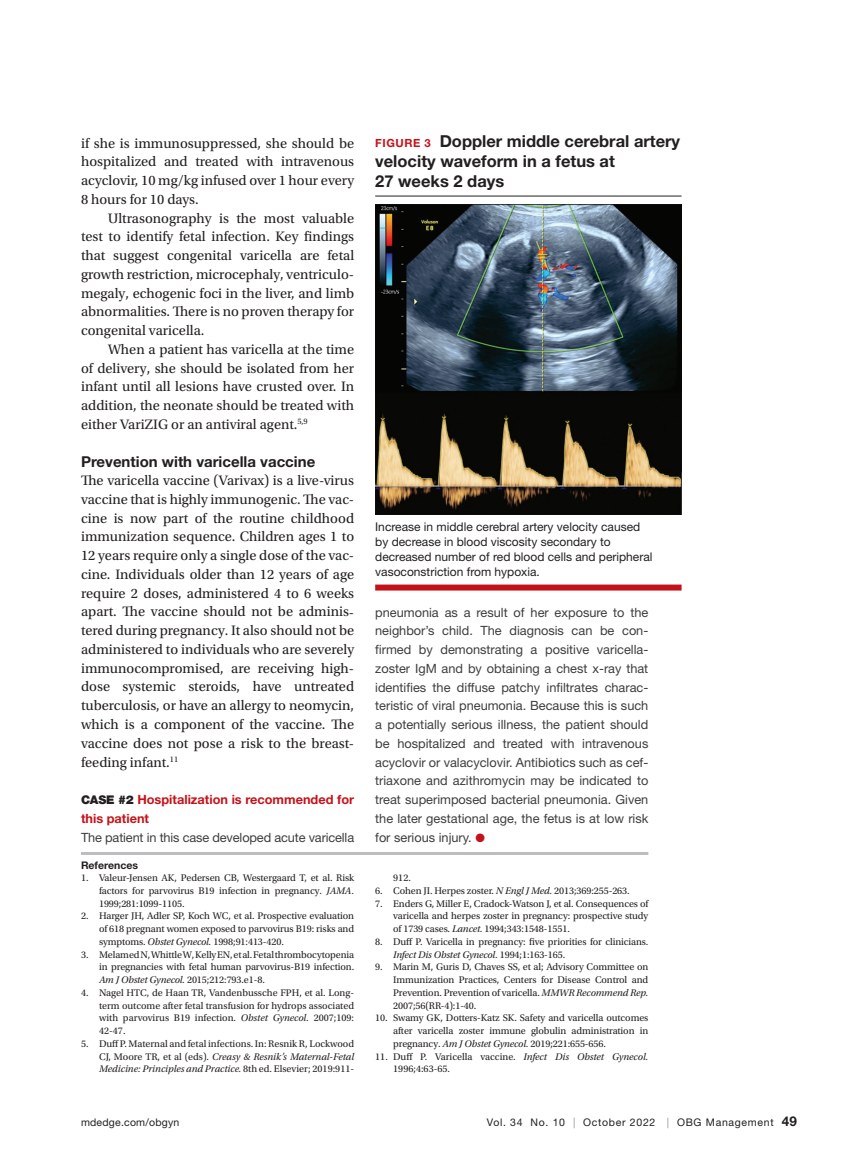
<style>
.page{position:relative;width:851px;height:1161px;background:#fff}
.page>*{position:absolute;margin:0;border:0;box-sizing:border-box;transform-origin:0 0}
.t1{font:700 16.5px/19.8px "Helvetica Neue LT Std";color:#231f20}
.t2{font:700 15px "Helvetica Neue LT Std";color:#231f20}
.t3{font:14.4px/18.8px "Utopia Std";color:#231f20;text-align:justify}
.t4{font:12.75px/18.8px "Helvetica Neue LT Std";color:#3e3e3f;text-align:justify}
.t5{font:700 12.75px/18.8px "Helvetica Neue LT Std";color:#c4121a}
.t6{font:12px/15px "Helvetica Neue LT Std";color:#231f20}
.t7{font:10.5px "Helvetica Neue LT Std";letter-spacing:.065em;color:#231f20}
.t8{font:10.5px "Helvetica Neue LT Std";letter-spacing:.02em;color:#231f20}
.t9{font:700 10.5px "Helvetica Neue LT Std";color:#231f20}
.t10{font:10.2px/12.8px "Utopia Std";letter-spacing:-.01em;color:#231f20;text-align:justify}
.s1{font-weight:900;font-size:12px;color:#231f20}
.s2{font-style:italic}
.s3{font-size:11.25px;color:#c4121a}
.s4{color:#c4121a}
.s5{color:#939598}
.s6{font-weight:700;font-size:13.5px}
</style>
<div class="page">
<hr style="left:81px;top:852px;width:567px;height:3px;background:#bcbdc0">
<hr style="left:375px;top:196px;width:306px;height:1px;background:#231f20">
<img style="left:375px;top:204px;width:306px;height:310px">
<div style="left:375px;top:585px;width:306px;height:6px;background:#c4121a"></div>
<h3 class="t3" style="left:81px;top:134px;width:275px">if she is immunosuppressed, she should be hospitalized and treated with intravenous acyclovir, 10 mg/kg infused over 1 hour every 8 hours for 10 days.</h3>
<p class="t3" style="left:81px;top:209px;width:275px;text-indent:27px">Ultrasonography is the most valuable test to identify fetal infection. Key findings that suggest congenital varicella are fetal growth restriction, microcephaly, ventriculo&shy;megaly, echogenic foci in the liver, and limb abnormalities. There is no proven therapy for congenital varicella.</p>
<h3 class="t3" style="left:81px;top:340px;width:275px;text-indent:27px">When a patient has varicella at the time of delivery, she should be isolated from her infant until all lesions have crusted over. In addition, the neonate should be treated with either VariZIG or an antiviral agent.<sup>5,9</sup></h3>
<h2 class="t2" style="left:81px;top:452px;width:236px">Prevention with varicella vaccine</h2>
<p class="t3" style="left:81px;top:471px;width:275px">The varicella vaccine (Varivax) is a live-virus vaccine that is highly immunogenic. The vac&shy;cine is now part of the routine childhood immunization sequence. Children ages 1 to 12 years require only a single dose of the vac&shy;cine. Individuals older than 12 years of age require 2 doses, administered 4 to 6 weeks apart. The vaccine should not be adminis&shy;tered during pregnancy. It also should not be administered to individuals who are severely immunocompromised, are receiving high&shy;dose systemic steroids, have untreated tuberculosis, or have an allergy to neomycin, which is a component of the vaccine. The vaccine does not pose a risk to the breast&shy;feeding infant.<sup>11</sup></p>
<p class="t5" style="left:81px;top:790px;width:275px"><span class="s1">CASE #2</span> Hospitalization is recommended for this patient</p>
<p class="t4" style="left:81px;top:827px;width:274px">The patient in this case developed acute varicella</p>
<p class="t9" style="left:81px;top:858px;width:58px">References</p>
<p class="t10" style="left:99px;top:872px;width:257px;text-indent:-18px">1. Valeur-Jensen AK, Pedersen CB, Westergaard T, et al. Risk factors for parvovirus B19 infection in pregnancy. <span class="s2">JAMA.<br></span>1999;281:1099-1105.</p>
<p class="t10" style="left:99px;top:910px;width:257px;text-indent:-18px">2. Harger JH, Adler SP, Koch WC, et al. Prospective evaluation of 618 pregnant women exposed to parvovirus B19: risks and symptoms. <span class="s2">Obstet Gynecol.</span> 1998;91:413-420.</p>
<p class="t10" style="left:99px;top:948px;width:257px;text-indent:-18px">3. Melamed N, Whittle W, Kelly EN, et al. Fetal thrombocytopenia in pregnancies with fetal human parvovirus-B19 infection.<br><span class="s2">Am J Obstet Gynecol.</span> 2015;212:793.e1-8.</p>
<p class="t10" style="left:99px;top:986px;width:256px;text-indent:-18px">4. Nagel HTC, de Haan TR, Vandenbussche FPH, et al. Long&shy;term outcome after fetal transfusion for hydrops associated with parvovirus B19 infection. <span class="s2">Obstet Gynecol.</span> 2007;109:<br>42-47.</p>
<p class="t10" style="left:99px;top:1037px;width:257px;text-indent:-18px">5. Duff P. Maternal and fetal infections. In: Resnik R, Lockwood CJ, Moore TR, et al (eds). <span class="s2">Creasy &amp; Resnik’s Maternal-Fetal Medicine: Principles and Practice.</span> 8th ed. Elsevier; 2019:911-</p>
<h1 class="t1" style="left:375px;top:131px;width:306px"><span class="s3">FIGURE 3</span> Doppler middle cerebral artery velocity waveform in a fetus at<br>27 weeks 2 days</h1>
<p class="t6" style="left:375px;top:519px;width:279px">Increase in middle cerebral artery velocity caused by decrease in blood viscosity secondary to decreased number of red blood cells and peripheral vasoconstriction from hypoxia.</p>
<p class="t4" style="left:375px;top:602px;width:275px">pneumonia as a result of her exposure to the neighbor’s child. The diagnosis can be con&shy;firmed by demonstrating a positive varicella&shy;zoster IgM and by obtaining a chest x-ray that identifies the diffuse patchy infiltrates charac&shy;teristic of viral pneumonia. Because this is such a potentially serious illness, the patient should be hospitalized and treated with intravenous acyclovir or valacyclovir. Antibiotics such as cef&shy;triaxone and azithromycin may be indicated to treat superimposed bacterial pneumonia. Given the later gestational age, the fetus is at low risk for serious injury. <span class="s4">●</span></p>
<p class="t10" style="left:393px;top:872px;width:19px">912.</p>
<p class="t10" style="left:375px;top:884px;width:256px">6. Cohen JI. Herpes zoster. <span class="s2">N Engl J Med.</span> 2013;369:255-263.</p>
<p class="t10" style="left:393px;top:897px;width:256px;text-indent:-18px">7. Enders G, Miller E, Cradock-Watson J, et al. Consequences of varicella and herpes zoster in pregnancy: prospective study of 1739 cases. <span class="s2">Lancet.</span> 1994;343:1548-1551.</p>
<p class="t10" style="left:393px;top:935px;width:256px;text-indent:-18px">8. Duff P. Varicella in pregnancy: five priorities for clinicians.<br><span class="s2">Infect Dis Obstet Gynecol.</span> 1994;1:163-165.</p>
<p class="t10" style="left:393px;top:961px;width:257px;text-indent:-18px">9. Marin M, Guris D, Chaves SS, et al; Advisory Committee on Immunization Practices, Centers for Disease Control and Prevention. Prevention of varicella. <span class="s2">MMWR Recommend Rep.<br></span>2007;56(RR-4):1-40.</p>
<p class="t10" style="left:393px;top:1012px;width:257px;text-indent:-18px">10. Swamy GK, Dotters-Katz SK. Safety and varicella outcomes after varicella zoster immune globulin administration in pregnancy. <span class="s2">Am J Obstet Gynecol.</span> 2019;221:655-656.</p>
<p class="t10" style="left:393px;top:1050px;width:257px;text-indent:-18px">11. Duff P. Varicella vaccine. <span class="s2">Infect Dis Obstet Gynecol.<br></span>1996;4:63-65.</p>
<p class="t8" style="left:81px;top:1116px;width:100px">mdedge.com/obgyn</p>
<p class="t7" style="left:487px;top:1116px;width:311px">Vol. 34 No. 10 <span class="s5">|</span> October 2022 <span class="s5">|</span> OBG Management <span class="s6">49</span></p>
</div>
